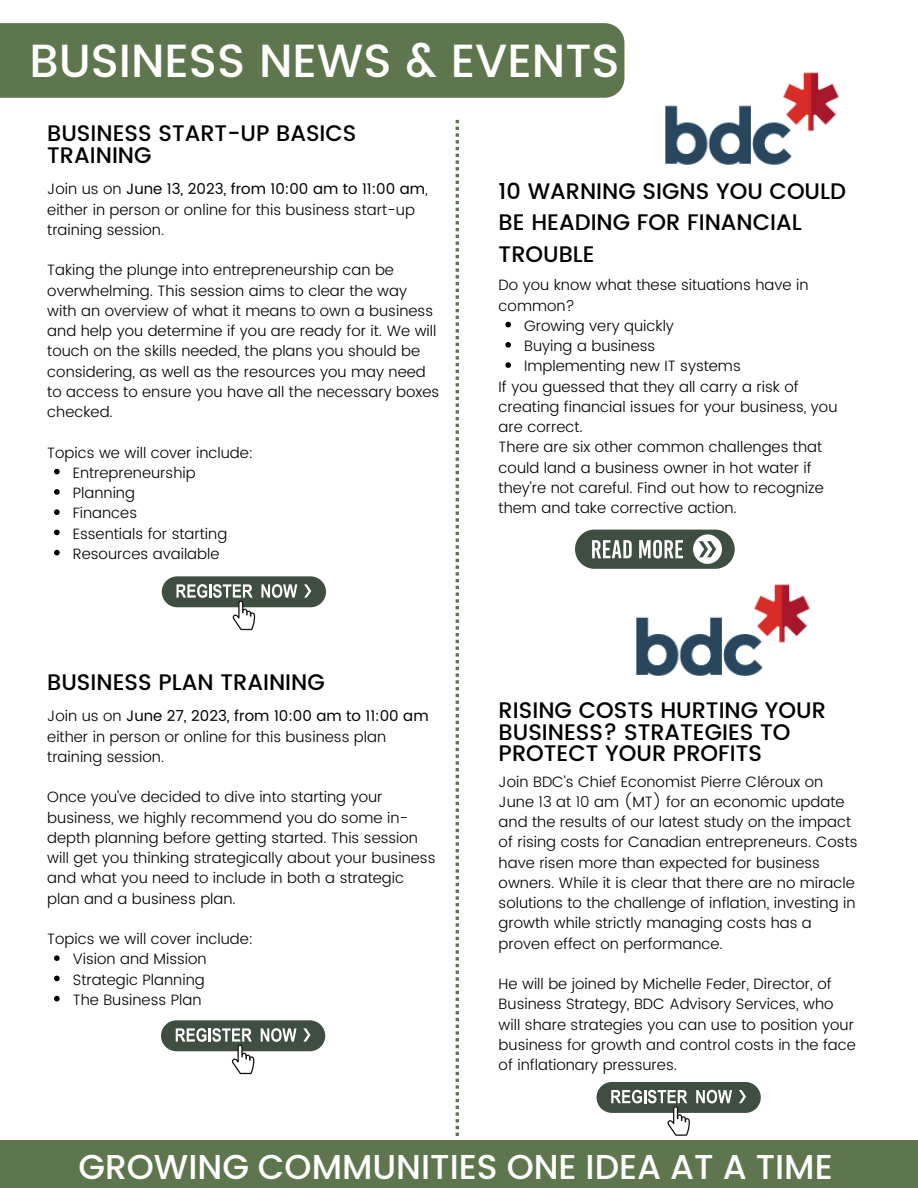
<style>
.page{position:relative;width:918px;height:1188px;background:#fff}
.page>*{position:absolute;margin:0;border:0;box-sizing:border-box;transform-origin:0 0}
.t1{font:500 46.5px "Poppins";color:#fff}
.t2{font:500 34.5px "Poppins";color:#fff}
.t3{font:500 22.5px/21.3px "Poppins";color:#000}
.t4{font:300 15px/20.2px "Poppins";color:#000}
.s1{font-weight:400}
</style>
<div class="page">
<img style="left:665px;top:72px;width:174px;height:93px">
<div style="left:0;top:1140px;width:918px;height:48px;background:#5e764e"></div>
<div style="left:0;top:23px;width:624px;height:74px;background:#5e764e"></div>
<div style="left:575px;top:530px;width:160px;height:39px;background:#3e4e40;border-radius:19px"></div>
<svg style="left:693px;top:534px;width:29px;height:30px"></svg>
<svg style="left:592px;top:540px;width:40px;height:18px"></svg>
<svg style="left:639px;top:540px;width:44px;height:18px"></svg>
<svg style="left:456px;top:120px;width:3px;height:1016px"></svg>
<div style="left:162px;top:576px;width:164px;height:31px;background:#3e4e40;border-radius:15px"></div>
<svg style="left:176px;top:584px;width:79px;height:46px"></svg>
<svg style="left:261px;top:584px;width:36px;height:14px"></svg>
<svg style="left:304px;top:584px;width:7px;height:14px"></svg>
<div style="left:161px;top:1020px;width:164px;height:31px;background:#3e4e40;border-radius:15px"></div>
<svg style="left:176px;top:1028px;width:30px;height:14px"></svg>
<hr style="left:208px;top:1028px;width:3px;height:14px;background:#fff">
<svg style="left:212px;top:1028px;width:42px;height:46px"></svg>
<svg style="left:261px;top:1028px;width:36px;height:14px"></svg>
<svg style="left:303px;top:1028px;width:8px;height:14px"></svg>
<img style="left:636px;top:584px;width:174px;height:92px">
<div style="left:597px;top:1082px;width:164px;height:31px;background:#3e4e40;border-radius:15px"></div>
<svg style="left:611px;top:1090px;width:79px;height:46px"></svg>
<svg style="left:696px;top:1090px;width:36px;height:13px"></svg>
<svg style="left:739px;top:1090px;width:7px;height:13px"></svg>
<svg style="left:505px;top:322px;width:6px;height:5px"></svg>
<svg style="left:505px;top:342px;width:6px;height:6px"></svg>
<svg style="left:505px;top:362px;width:6px;height:6px"></svg>
<svg style="left:54px;top:955px;width:6px;height:6px"></svg>
<svg style="left:54px;top:976px;width:6px;height:5px"></svg>
<svg style="left:54px;top:996px;width:6px;height:5px"></svg>
<svg style="left:54px;top:469px;width:6px;height:5px"></svg>
<svg style="left:54px;top:489px;width:6px;height:6px"></svg>
<svg style="left:54px;top:509px;width:6px;height:6px"></svg>
<svg style="left:54px;top:530px;width:6px;height:5px"></svg>
<svg style="left:54px;top:550px;width:6px;height:5px"></svg>
<p class="t1" style="left:29px;top:34px;width:592px">BUSINESS NEWS &amp; EVENTS</p>
<p class="t3" style="left:47px;top:123px;width:311px">BUSINESS START-UP BASICS<br>TRAINING</p>
<p class="t4" style="left:47px;top:179px;width:382px">Join us on <span class="s1">June 13, 2023, from 10:00 am to 11:00 am</span>, either in person or online for this business start-up training session.</p>
<p class="t4" style="left:47px;top:260px;width:394px">Taking the plunge into entrepreneurship can be overwhelming. This session aims to clear the way with an overview of what it means to own a business and help you determine if you are ready for it. We will touch on the skills needed, the plans you should be considering, as well as the resources you may need to access to ensure you have all the necessary boxes checked.</p>
<p class="t4" style="left:47px;top:442px;width:208px">Topics we will cover include:</p>
<p class="t4" style="left:73px;top:463px;width:124px">Entrepreneurship</p>
<p class="t4" style="left:73px;top:483px;width:64px">Planning</p>
<p class="t4" style="left:73px;top:503px;width:66px">Finances</p>
<p class="t4" style="left:73px;top:523px;width:156px">Essentials for starting</p>
<p class="t4" style="left:73px;top:544px;width:148px">Resources available</p>
<p class="t3" style="left:47px;top:671px;width:279px">BUSINESS PLAN TRAINING</p>
<p class="t4" style="left:47px;top:706px;width:383px">Join us on <span class="s1">June 27, 2023, from 10:00 am to 11:00 am </span>either in person or online for this business plan training session.</p>
<p class="t4" style="left:47px;top:787px;width:390px">Once you’ve decided to dive into starting your business, we highly recommend you do some in&shy;depth planning before getting started. This session will get you thinking strategically about your business and what you need to include in both a strategic plan and a business plan.</p>
<p class="t4" style="left:47px;top:929px;width:208px">Topics we will cover include:</p>
<p class="t4" style="left:73px;top:949px;width:136px">Vision and Mission</p>
<p class="t4" style="left:73px;top:969px;width:134px">Strategic Planning</p>
<p class="t4" style="left:73px;top:990px;width:130px">The Business Plan</p>
<p class="t3" style="left:499px;top:175px;width:349px;line-height:31.5px">10 WARNING SIGNS YOU COULD<br>BE HEADING FOR FINANCIAL<br>TROUBLE</p>
<p class="t4" style="left:499px;top:275px;width:311px">Do you know what these situations have in common?</p>
<p class="t4" style="left:524px;top:315px;width:151px">Growing very quickly</p>
<p class="t4" style="left:524px;top:336px;width:133px">Buying a business</p>
<p class="t4" style="left:524px;top:356px;width:218px">Implementing new IT systems</p>
<p class="t4" style="left:499px;top:376px;width:340px">If you guessed that they all carry a risk of creating financial issues for your business, you are correct.</p>
<p class="t4" style="left:499px;top:437px;width:327px">There are six other common challenges that could land a business owner in hot water if they’re not careful. Find out how to recognize them and take corrective action.</p>
<p class="t3" style="left:499px;top:700px;width:329px">RISING COSTS HURTING YOUR<br>BUSINESS? STRATEGIES TO<br>PROTECT YOUR PROFITS</p>
<p class="t4" style="left:499px;top:771px;width:360px">Join BDC’s Chief Economist Pierre Cléroux on June 13 at 10 am (MT) for an economic update and the results of our latest study on the impact of rising costs for Canadian entrepreneurs. Costs have risen more than expected for business owners. While it is clear that there are no miracle solutions to the challenge of inflation, investing in growth while strictly managing costs has a proven effect on performance.</p>
<p class="t4" style="left:499px;top:974px;width:359px">He will be joined by Michelle Feder, Director, of Business Strategy, BDC Advisory Services, who will share strategies you can use to position your business for growth and control costs in the face of inflationary pressures.</p>
<p class="t2" style="left:78px;top:1143px;width:756px">GROWING COMMUNITIES ONE IDEA AT A TIME</p>
</div>
